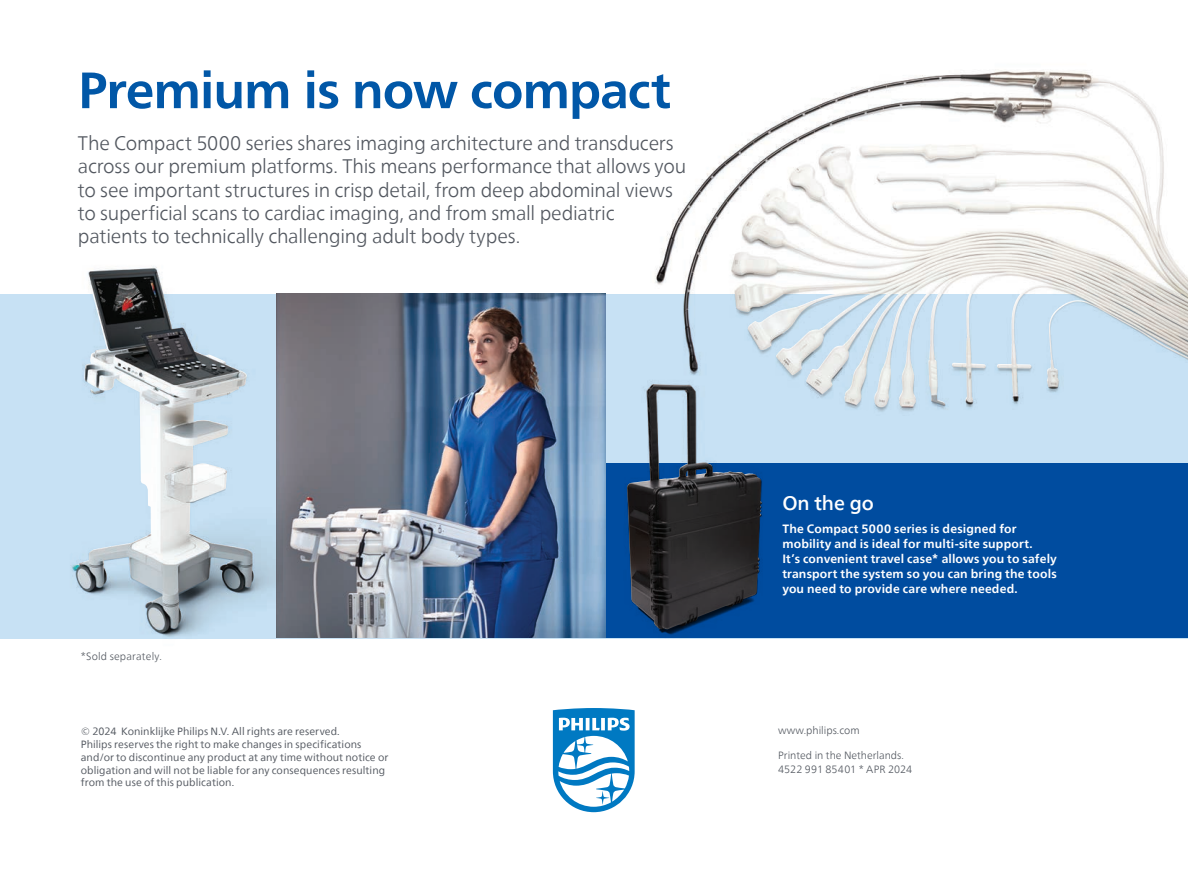
<style>
.page{position:relative;width:1188px;height:893px;background:#fff}
.page>*{position:absolute;margin:0;border:0;box-sizing:border-box;transform-origin:0 0}
._05_Headline_mid{font:700 51px "Neue Frutiger World";letter-spacing:-.02em;color:#0157a7}
._03_Introduction{font:300 19.5px/23.4px "Neue Frutiger World";letter-spacing:-.015em;color:#52575f}
._01_Body_Copy{font:500 19.5px "Neue Frutiger World";letter-spacing:-.005em;color:#fff}
._01_Body_Copy-2{font:700 12px/15px "Neue Frutiger World";letter-spacing:.015em;color:#fff}
._08_Legal{font:10.5px/12.8px "Neue Frutiger World";letter-spacing:.005em;color:#52575f}
._08_Legal-2{font:300 10.5px "Neue Frutiger World";color:#52575f}
._08_Legal-3{font:300 10.5px "Neue Frutiger World";letter-spacing:.02em;color:#52575f}
</style>
<div class="page">
<svg style="left:553px;top:708px;width:82px;height:104px"></svg>
<div style="left:0;top:295px;width:1188px;height:344px;background:#c7e1f4"></div>
<img style="left:651px;top:70px;width:537px;height:342px">
<img style="left:655px;top:74px;width:507px;height:297px">
<div style="left:570px;top:463px;width:618px;height:175px;background:#004c9f"></div>
<img style="left:282px;top:293px;width:323px;height:345px">
<img style="left:601px;top:374px;width:181px;height:264px">
<img style="left:627px;top:385px;width:135px;height:244px">
<img style="left:61px;top:266px;width:221px;height:372px">
<img style="left:73px;top:268px;width:183px;height:366px">
<p class="_05_Headline_mid" style="left:78px;top:45px;width:595px">Premium is now compact</p>
<p class="_03_Introduction" style="left:78px;top:131px;width:610px">The Compact 5000 series shares imaging architecture and transducers across our premium platforms. This means performance that allows you to see important structures in crisp detail, from deep abdominal views to superficial scans to cardiac imaging, and from small pediatric patients to technically challenging adult body types.</p>
<p class="_08_Legal-3" style="left:81px;top:648px;width:83px">*Sold separately.</p>
<p class="_01_Body_Copy" style="left:782px;top:487px;width:93px">On the go</p>
<p class="_01_Body_Copy-2" style="left:782px;top:521px;width:276px">The Compact 5000 series is designed for mobility and is ideal for multi-site support.<br>It’s convenient travel case* allows you to safely transport the system so you can bring the tools you need to provide care where needed.</p>
<p class="_08_Legal" style="left:81px;top:725px;width:309px">© 2024 Koninklijke Philips N.V. All rights are reserved.<br>Philips reserves the right to make changes in specifications and/or to discontinue any product at any time without notice or obligation and will not be liable for any consequences resulting from the use of this publication.</p>
<p class="_08_Legal-2" style="left:778px;top:722px;width:83px">www.philips.com</p>
<p class="_08_Legal-2" style="left:778px;top:747px;width:127px">Printed in the Netherlands.</p>
<p class="_08_Legal-2" style="left:778px;top:761px;width:135px">4522 991 85401 * APR 2024</p>
</div>
